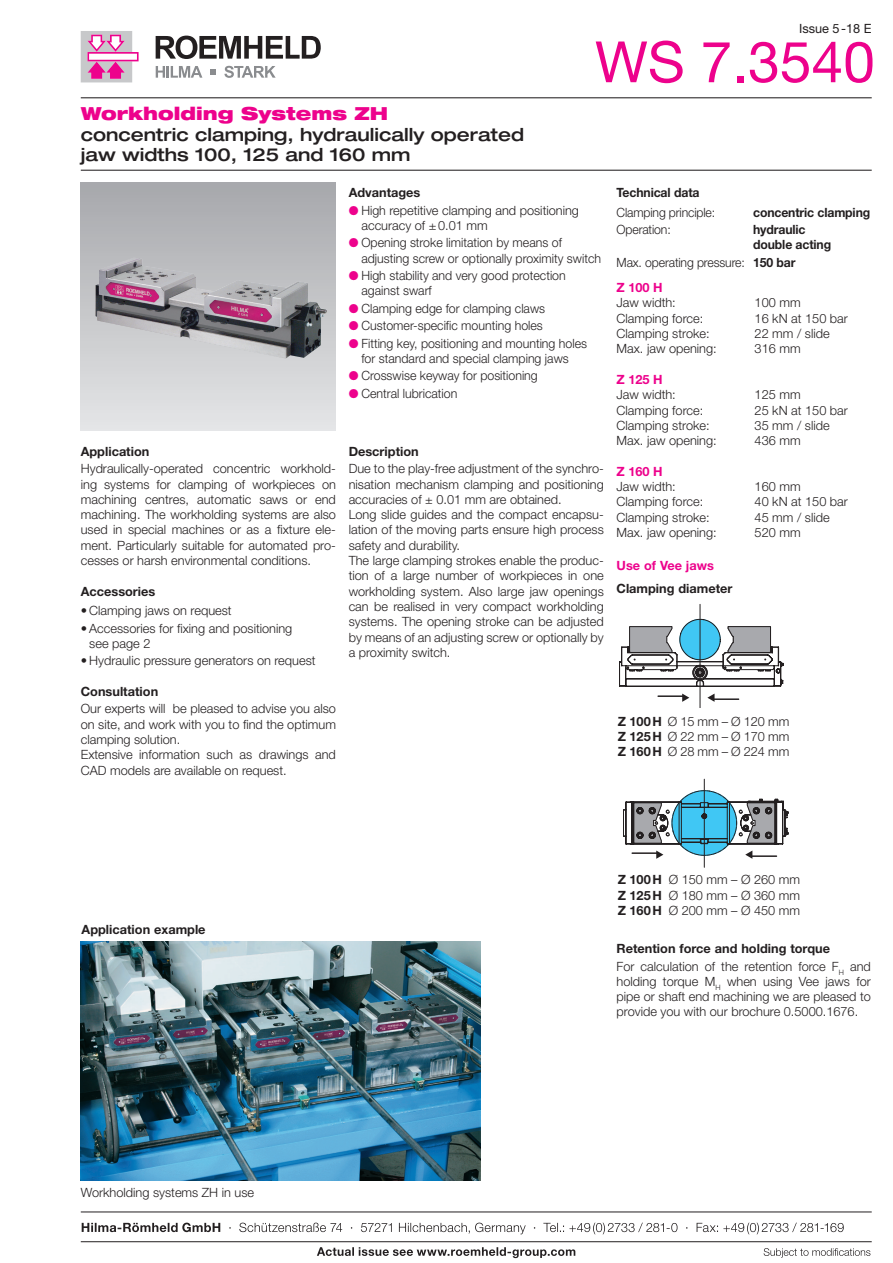
<style>
.page{position:relative;width:893px;height:1263px;background:#fff}
.page>*{position:absolute;margin:0;border:0;box-sizing:border-box;transform-origin:0 0}
.t1{font:57px "Helvetica Neue";color:#ed028c}
.t2{font:500 expanded 18px/20.2px "Helvetica Neue";color:#231f20}
.t3{font:900 expanded 18px "Helvetica Neue";color:#ed028c}
.t4{font:300 12.75px/15.3px "Helvetica Neue";color:#231f20}
.t5{font:700 12.75px "Helvetica Neue";color:#231f20}
.t6{font:300 12.75px "Helvetica Neue";color:#231f20;scale:.96 1}
.t7{font:700 12.75px/15.3px "Helvetica Neue";color:#231f20;scale:.96 1}
.t8{font:700 12.75px "Helvetica Neue";color:#ed028c}
.t9{font:12.75px "Helvetica Neue";color:#231f20}
.s1{color:#ed028c}
.s2{font-weight:700}
</style>
<div class="page">
<svg style="left:156px;top:36px;width:165px;height:23px"></svg>
<svg style="left:156px;top:66px;width:46px;height:12px"></svg>
<svg style="left:224px;top:66px;width:52px;height:12px"></svg>
<svg style="left:210px;top:69px;width:6px;height:6px"></svg>
<svg style="left:81px;top:31px;width:58px;height:51px"></svg>
<hr style="left:81px;top:170px;width:791px;height:1px;background:#231f20">
<hr style="left:81px;top:97px;width:791px;height:1px;background:#231f20">
<div style="left:81px;top:183px;width:255px;height:248px;background:linear-gradient(to bottom,#a7a8ac,#e4e5e7)"></div>
<img style="left:81px;top:942px;width:399px;height:238px">
<img style="left:95px;top:258px;width:232px;height:100px">
<hr style="left:704px;top:779px;width:1px;height:88px;background:#231f20">
<svg style="left:623px;top:790px;width:166px;height:69px"></svg>
<hr style="left:700px;top:604px;width:1px;height:104px;background:#231f20">
<svg style="left:619px;top:619px;width:165px;height:83px"></svg>
<hr style="left:81px;top:1241px;width:791px;height:1px;background:#231f20">
<hr style="left:81px;top:1212px;width:791px;height:1px;background:#231f20">
<svg style="left:82px;top:1222px;width:762px;height:12px"></svg>
<svg style="left:764px;top:1248px;width:106px;height:10px"></svg>
<svg style="left:317px;top:1247px;width:258px;height:11px"></svg>
<p class="t9" style="left:799px;top:21px;width:74px">Issue 5-18 E</p>
<h2 class="t3" style="left:81px;top:102px;width:309px">Workholding Systems ZH</h2>
<h2 class="t2" style="left:81px;top:124px;width:445px">concentric clamping, hydraulically operated jaw widths 100, 125 and 160 mm</h2>
<h1 class="t1" style="left:595px;top:28px;width:281px">WS 7.3540</h1>
<p class="t5" style="left:81px;top:443px;width:70px">Application</p>
<p class="t4" style="left:81px;top:461px;width:257px;text-align:justify">Hydraulically-operated concentric workhold&shy;ing systems for clamping of workpieces on machining centres, automatic saws or end machining. The workholding systems are also used in special machines or as a fixture ele&shy;ment. Particularly suitable for automated pro&shy;cesses or harsh environmental conditions.</p>
<p class="t5" style="left:81px;top:583px;width:76px">Accessories</p>
<p class="t4" style="left:81px;top:603px;width:152px">• Clamping jaws on request</p>
<p class="t4" style="left:89px;top:620px;width:205px;text-indent:-9px">• Accessories for fixing and positioning see page 2</p>
<p class="t4" style="left:81px;top:653px;width:236px">• Hydraulic pressure generators on request</p>
<p class="t5" style="left:81px;top:683px;width:79px">Consultation</p>
<p class="t4" style="left:81px;top:701px;width:257px">Our experts will be pleased to advise you also on site, and work with you to find the optimum clamping solution.<br>Extensive information such as drawings and CAD models are available on request.</p>
<p class="t5" style="left:349px;top:185px;width:73px">Advantages</p>
<p class="t4" style="left:361px;top:202px;width:219px;text-indent:-13px"><span class="s1">●</span> High repetitive clamping and positioning accuracy of ±0.01 mm</p>
<p class="t4" style="left:361px;top:235px;width:241px;text-indent:-13px"><span class="s1">●</span> Opening stroke limitation by means of adjusting screw or optionally proximity switch</p>
<p class="t4" style="left:361px;top:267px;width:206px;text-indent:-13px"><span class="s1">●</span> High stability and very good protection against swarf</p>
<p class="t4" style="left:349px;top:300px;width:198px"><span class="s1">●</span> Clamping edge for clamping claws</p>
<p class="t4" style="left:349px;top:318px;width:196px"><span class="s1">●</span> Customer-specific mounting holes</p>
<p class="t4" style="left:349px;top:335px;width:240px;text-align:center"><span class="s1">●</span> Fitting key, positioning and mounting holes for standard and special clamping jaws</p>
<p class="t4" style="left:349px;top:368px;width:191px"><span class="s1">●</span> Crosswise keyway for positioning</p>
<p class="t4" style="left:349px;top:385px;width:110px"><span class="s1">●</span> Central lubrication</p>
<p class="t5" style="left:349px;top:443px;width:72px">Description</p>
<p class="t4" style="left:349px;top:461px;width:257px">Due to the play-free adjustment of the synchro&shy;nisation mechanism clamping and positioning accuracies of ± 0.01 mm are obtained.<br>Long slide guides and the compact encapsu&shy;lation of the moving parts ensure high process safety and durability.<br>The large clamping strokes enable the produc&shy;tion of a large number of workpieces in one workholding system. Also large jaw openings can be realised in very compact workholding systems. The opening stroke can be adjusted by means of an adjusting screw or optionally by a proximity switch.</p>
<p class="t7" style="left:617px;top:185px;width:88px">Technical data</p>
<p class="t6" style="left:617px;top:204px;width:104px">Clamping principle:</p>
<p class="t7" style="left:753px;top:204px;width:124px">concentric clamping</p>
<p class="t6" style="left:617px;top:222px;width:58px">Operation:</p>
<p class="t7" style="left:753px;top:222px;width:83px">hydraulic double acting</p>
<p class="t6" style="left:617px;top:254px;width:188px">Max. operating pressure: <span class="s2">150 bar</span></p>
<p class="t8" style="left:617px;top:280px;width:48px">Z 100 H</p>
<p class="t4" style="left:617px;top:295px;width:61px">Jaw width:</p>
<p class="t4" style="left:755px;top:295px;width:48px">100 mm</p>
<p class="t4" style="left:617px;top:310px;width:88px">Clamping force:</p>
<p class="t4" style="left:755px;top:310px;width:95px">16 kN at 150 bar</p>
<p class="t4" style="left:617px;top:326px;width:95px">Clamping stroke:</p>
<p class="t4" style="left:755px;top:326px;width:77px">22 mm / slide</p>
<p class="t4" style="left:617px;top:341px;width:102px">Max. jaw opening:</p>
<p class="t4" style="left:755px;top:341px;width:48px">316 mm</p>
<p class="t8" style="left:617px;top:371px;width:48px">Z 125 H</p>
<p class="t4" style="left:617px;top:387px;width:61px">Jaw width:</p>
<p class="t4" style="left:755px;top:387px;width:48px">125 mm</p>
<p class="t4" style="left:617px;top:402px;width:88px">Clamping force:</p>
<p class="t4" style="left:755px;top:402px;width:95px">25 kN at 150 bar</p>
<p class="t4" style="left:617px;top:417px;width:95px">Clamping stroke:</p>
<p class="t4" style="left:755px;top:417px;width:77px">35 mm / slide</p>
<p class="t4" style="left:617px;top:433px;width:102px">Max. jaw opening:</p>
<p class="t4" style="left:755px;top:433px;width:48px">436 mm</p>
<p class="t8" style="left:617px;top:463px;width:48px">Z 160 H</p>
<p class="t4" style="left:617px;top:479px;width:61px">Jaw width:</p>
<p class="t4" style="left:755px;top:479px;width:48px">160 mm</p>
<p class="t4" style="left:617px;top:494px;width:88px">Clamping force:</p>
<p class="t4" style="left:755px;top:494px;width:95px">40 kN at 150 bar</p>
<p class="t4" style="left:617px;top:509px;width:95px">Clamping stroke:</p>
<p class="t4" style="left:755px;top:509px;width:77px">45 mm / slide</p>
<p class="t4" style="left:617px;top:524px;width:102px">Max. jaw opening:</p>
<p class="t4" style="left:755px;top:524px;width:48px">520 mm</p>
<p class="t8" style="left:617px;top:557px;width:99px">Use of Vee jaws</p>
<p class="t5" style="left:617px;top:580px;width:117px">Clamping diameter</p>
<p class="t4" style="left:618px;top:713px;width:173px;text-align:justify"><span class="s2">Z 100H</span> Ø 15 mm – Ø 120 mm <span class="s2">Z 125H</span> Ø 22 mm – Ø 170 mm <span class="s2">Z 160H</span> Ø 28 mm – Ø 224 mm</p>
<p class="t5" style="left:82px;top:921px;width:125px">Application example</p>
<p class="t4" style="left:618px;top:872px;width:184px;text-align:justify"><span class="s2">Z 100H</span> Ø 150 mm – Ø 260 mm <span class="s2">Z 125H</span> Ø 180 mm – Ø 360 mm <span class="s2">Z 160H</span> Ø 200 mm – Ø 450 mm</p>
<p class="t4" style="left:617px;top:939px;width:256px;line-height:17.4px"><span class="s2">Retention force and holding torque<br></span>For calculation of the retention force F<sub>H</sub> and</p>
<p class="t4" style="left:617px;top:973px;width:256px;text-align:justify">holding torque M<sub>H</sub> when using Vee jaws for pipe or shaft end machining we are pleased to provide you with our brochure 0.5000.1676.</p>
<p class="t4" style="left:81px;top:1184px;width:175px">Workholding systems ZH in use</p>
</div>
